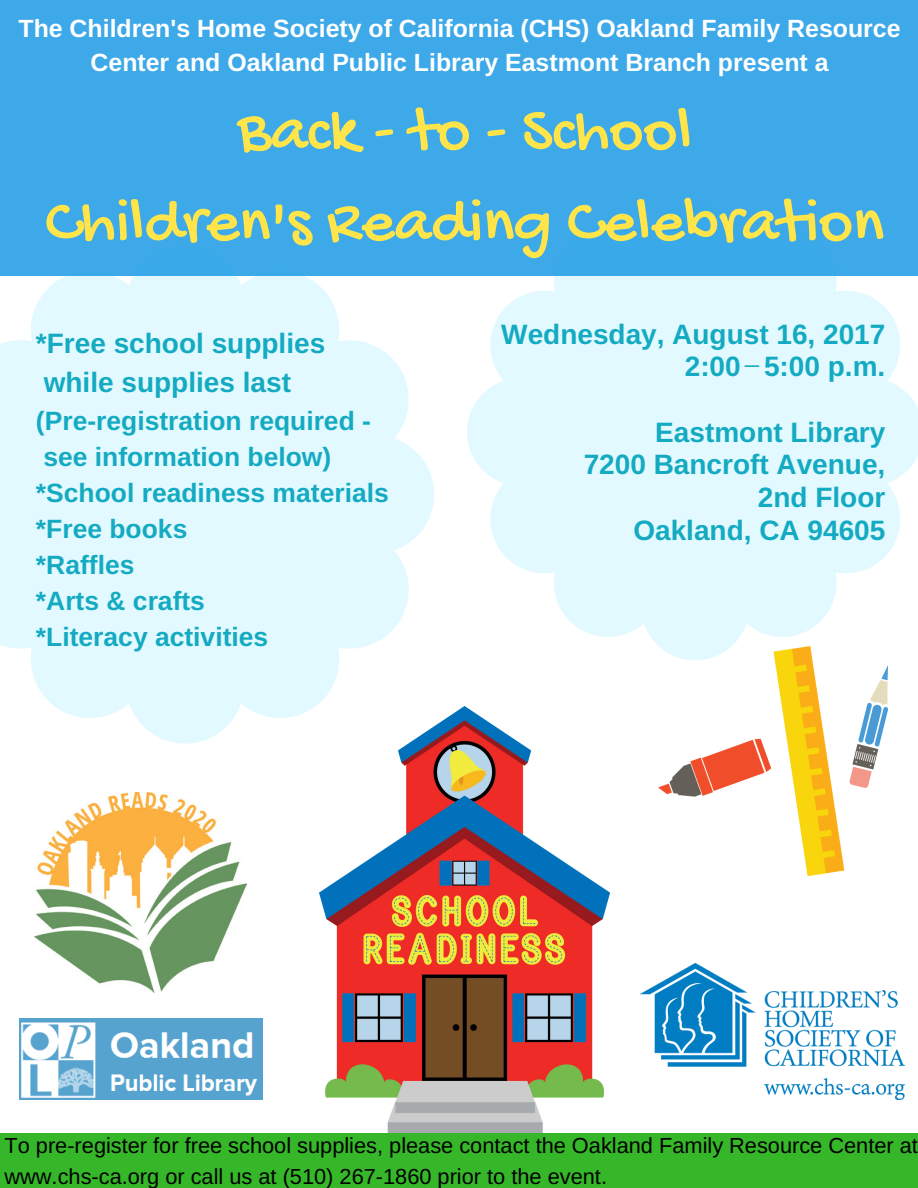
<style>
.page{position:relative;width:918px;height:1188px;background:#fff}
.page>*{position:absolute;margin:0;border:0;box-sizing:border-box;transform-origin:0 0}
.t1{font:65.4px/91.2px "Gochi Hand";color:#ffe54a;text-align:center}
.t2{font:700 28.05px/32.7px "Arimo";color:#14aac1;text-align:right}
.t3{font:700 26.4px/36px "Arimo";color:#14aac1}
.t4{font:700 24.9px/33.8px "Arimo";color:#fff;text-align:center}
.t5{font:24.9px "Arimo";color:#14aac1}
.t6{font:21.75px/30.3px "Arimo";color:#000}
</style>
<div class="page">
<img style="left:640px;top:963px;width:264px;height:136px">
<svg style="left:0;top:276px;width:434px;height:468px;fill:#e2faff"></svg>
<svg style="left:467px;top:276px;width:451px;height:371px;fill:#e2faff"></svg>
<div style="left:0;top:0;width:918px;height:276px;background:#3da9e9"></div>
<div style="left:0;top:1133px;width:918px;height:55px;background:#35b729"></div>
<img style="left:19px;top:1018px;width:243px;height:81px">
<img style="left:35px;top:792px;width:211px;height:200px">
<img style="left:319px;top:706px;width:291px;height:427px">
<img style="left:658px;top:647px;width:230px;height:228px">
<p class="t4" style="left:18px;top:12px;width:884px">The Children's Home Society of California (CHS) Oakland Family Resource<br>Center and Oakland Public Library Eastmont Branch present a</p>
<h1 class="t1" style="left:45px;top:90px;width:840px">Back - to - School<br>Children's Reading Celebration</h1>
<p class="t2" style="left:36px;top:324px;width:291px;line-height:38.2px;text-align:left">*Free school supplies while supplies last</p>
<p class="t3" style="left:36px;top:403px;width:354px">(Pre-registration required - see information below) *School readiness materials *Free books<br>*Raffles<br>*Arts &amp; crafts<br>*Literacy activities</p>
<p class="t2" style="left:501px;top:318px;width:386px">Wednesday, August 16, 2017<br>2:00 5:00 p.m.</p>
<p class="t2" style="left:584px;top:416px;width:303px">Eastmont Library<br>7200 Bancroft Avenue,<br>2nd Floor<br>Oakland, CA 94605</p>
<p class="t5" style="left:745px;top:340px;width:15px">_</p>
<p class="t6" style="left:4px;top:1130px;width:915px">To pre-register for free school supplies, please contact the Oakland Family Resource Center at www.chs-ca.org or call us at (510) 267-1860 prior to the event.</p>
</div>
